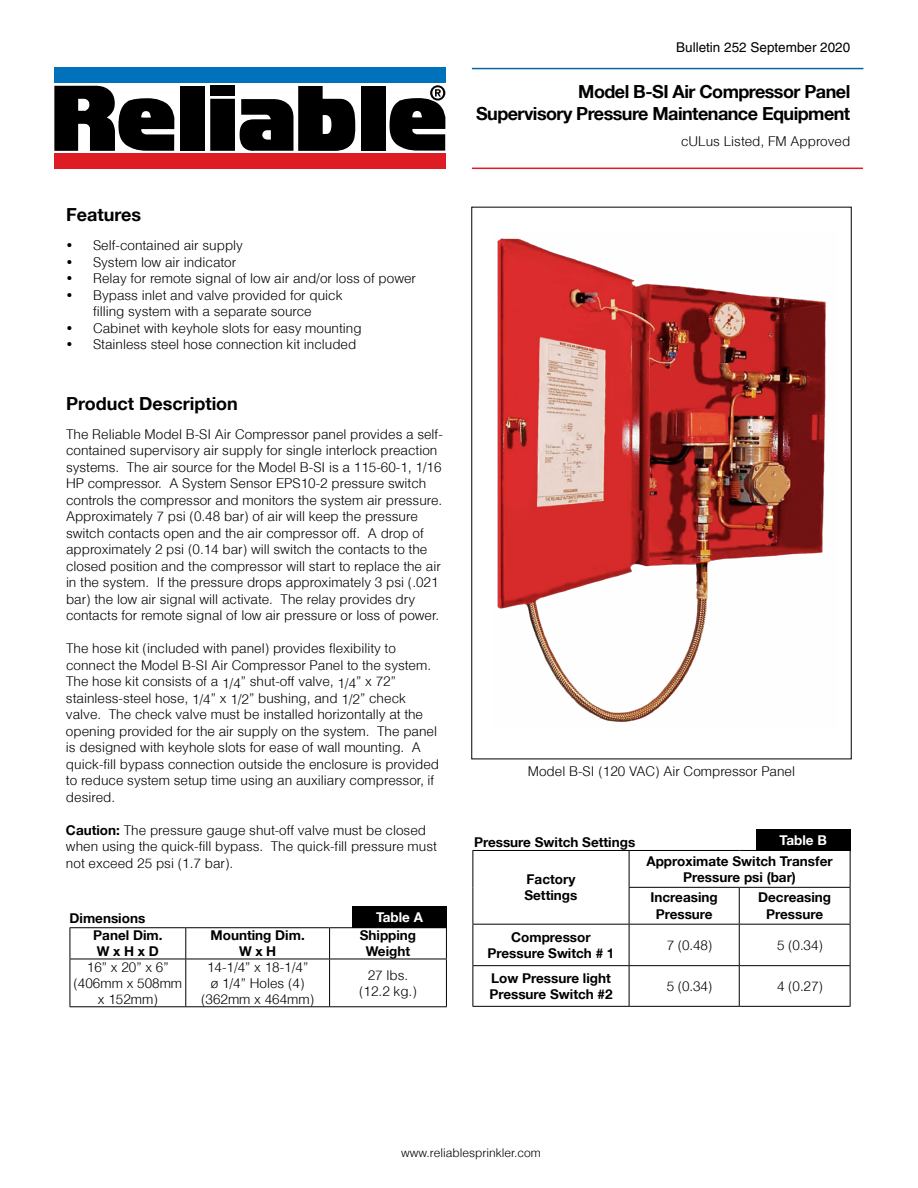
<style>
.page{position:relative;width:918px;height:1188px;background:#fff}
.page>*{position:absolute;margin:0;border:0;box-sizing:border-box;transform-origin:0 0}
.t1{font:700 18px/21.6px "Helvetica 75";letter-spacing:-.03em;color:#000;text-align:right}
.t2{font:700 18px "Helvetica 75";color:#000}
.t3{font:300 13.5px/16.5px "Helvetica";color:#000;text-align:center}
.t4{font:700 13.5px/16.2px "Helvetica 75";color:#000;text-align:center}
.t5{font:13.5px "Helvetica";color:#000}
.t6{font:700 13.5px "Helvetica 75";color:#fff}
.t7{font:300 12px "Helvetica";color:#000}
.s1{font-family:"Helvetica 75";font-weight:700}
</style>
<div class="page">
<hr style="left:472px;top:68px;width:391px;height:1px;background:#0467a0">
<hr style="left:472px;top:168px;width:391px;height:1px;background:#e11b24">
<svg style="left:55px;top:85px;width:119px;height:66px"></svg>
<div style="left:180px;top:86px;width:25px;height:65px;background:#000"></div>
<div style="left:210px;top:99px;width:25px;height:52px;background:#000"></div>
<div style="left:210px;top:86px;width:25px;height:10px;background:#000"></div>
<div style="left:361px;top:86px;width:24px;height:65px;background:#000"></div>
<svg style="left:239px;top:86px;width:117px;height:65px"></svg>
<svg style="left:389px;top:85px;width:56px;height:66px"></svg>
<div style="left:55px;top:154px;width:390px;height:15px;background:#de1c24"></div>
<div style="left:55px;top:68px;width:390px;height:15px;background:#0072bc"></div>
<img style="left:497px;top:238px;width:329px;height:484px">
<hr style="left:70px;top:927px;width:116px;height:1px;background:#000">
<hr style="left:70px;top:928px;width:1px;height:31px;background:#000">
<hr style="left:186px;top:927px;width:144px;height:1px;background:#000">
<hr style="left:185px;top:928px;width:1px;height:31px;background:#000">
<hr style="left:330px;top:927px;width:117px;height:1px;background:#000">
<hr style="left:329px;top:928px;width:1px;height:31px;background:#000">
<hr style="left:446px;top:928px;width:1px;height:31px;background:#000">
<hr style="left:70px;top:959px;width:116px;height:1px;background:#000">
<hr style="left:70px;top:959px;width:1px;height:47px;background:#000">
<hr style="left:186px;top:959px;width:144px;height:1px;background:#000">
<hr style="left:185px;top:959px;width:1px;height:47px;background:#000">
<hr style="left:330px;top:959px;width:117px;height:1px;background:#000">
<hr style="left:329px;top:959px;width:1px;height:47px;background:#000">
<hr style="left:446px;top:959px;width:1px;height:47px;background:#000">
<hr style="left:70px;top:1006px;width:116px;height:1px;background:#000">
<hr style="left:186px;top:1006px;width:144px;height:1px;background:#000">
<hr style="left:330px;top:1006px;width:117px;height:1px;background:#000">
<div style="left:352px;top:907px;width:95px;height:21px;background:#000"></div>
<hr style="left:472px;top:850px;width:157px;height:1px;background:#000">
<hr style="left:472px;top:851px;width:1px;height:36px;background:#000">
<hr style="left:629px;top:850px;width:110px;height:1px;background:#000">
<hr style="left:629px;top:851px;width:1px;height:36px;background:#000">
<hr style="left:739px;top:850px;width:111px;height:1px;background:#000">
<hr style="left:850px;top:851px;width:1px;height:36px;background:#000">
<hr style="left:472px;top:887px;width:1px;height:37px;background:#000">
<hr style="left:629px;top:887px;width:110px;height:1px;background:#000">
<hr style="left:629px;top:888px;width:1px;height:36px;background:#000">
<hr style="left:739px;top:887px;width:111px;height:1px;background:#000">
<hr style="left:739px;top:888px;width:1px;height:36px;background:#000">
<hr style="left:850px;top:888px;width:1px;height:36px;background:#000">
<hr style="left:472px;top:924px;width:157px;height:1px;background:#000">
<hr style="left:472px;top:925px;width:1px;height:40px;background:#000">
<hr style="left:629px;top:924px;width:110px;height:1px;background:#000">
<hr style="left:629px;top:925px;width:1px;height:40px;background:#000">
<hr style="left:739px;top:924px;width:111px;height:1px;background:#000">
<hr style="left:739px;top:925px;width:1px;height:40px;background:#000">
<hr style="left:850px;top:925px;width:1px;height:40px;background:#000">
<hr style="left:472px;top:965px;width:157px;height:1px;background:#000">
<hr style="left:472px;top:966px;width:1px;height:40px;background:#000">
<hr style="left:629px;top:965px;width:110px;height:1px;background:#000">
<hr style="left:629px;top:966px;width:1px;height:40px;background:#000">
<hr style="left:739px;top:965px;width:111px;height:1px;background:#000">
<hr style="left:739px;top:966px;width:1px;height:40px;background:#000">
<hr style="left:850px;top:966px;width:1px;height:40px;background:#000">
<hr style="left:472px;top:1006px;width:157px;height:1px;background:#000">
<hr style="left:629px;top:1006px;width:110px;height:1px;background:#000">
<hr style="left:739px;top:1006px;width:111px;height:1px;background:#000">
<div style="left:756px;top:830px;width:94px;height:21px;background:#000"></div>
<p class="t5" style="left:676px;top:39px;width:176px">Bulletin 252 September 2020</p>
<h1 class="t1" style="left:476px;top:80px;width:376px">Model B-SI Air Compressor Panel<br>Supervisory Pressure Maintenance Equipment</h1>
<h1 class="t2" style="left:66px;top:204px;width:77px">Features</h1>
<p class="t3" style="left:66px;top:237px;width:179px">• Self-contained air supply</p>
<p class="t3" style="left:66px;top:253px;width:172px">• System low air indicator</p>
<p class="t3" style="left:66px;top:270px;width:352px">• Relay for remote signal of low air and/or loss of power</p>
<p class="t3" style="left:66px;top:286px;width:278px">• Bypass inlet and valve provided for quick filling system with a separate source</p>
<p class="t3" style="left:66px;top:319px;width:297px">• Cabinet with keyhole slots for easy mounting</p>
<p class="t3" style="left:66px;top:336px;width:292px">• Stainless steel hose connection kit included</p>
<h1 class="t2" style="left:66px;top:393px;width:173px">Product Description</h1>
<p class="t3" style="left:66px;top:425px;width:378px;text-align:left">The Reliable Model B-SI Air Compressor panel provides a self&shy;contained supervisory air supply for single interlock preaction systems. The air source for the Model B-SI is a 115-60-1, 1/16<br>HP compressor. A System Sensor EPS10-2 pressure switch controls the compressor and monitors the system air pressure.<br>Approximately 7 psi (0.48 bar) of air will keep the pressure switch contacts open and the air compressor off. A drop of approximately 2 psi (0.14 bar) will switch the contacts to the closed position and the compressor will start to replace the air in the system. If the pressure drops approximately 3 psi (.021 bar) the low air signal will activate. The relay provides dry contacts for remote signal of low air pressure or loss of power.</p>
<p class="t3" style="left:66px;top:640px;width:375px;text-align:left">The hose kit (included with panel) provides flexibility to connect the Model B-SI Air Compressor Panel to the system.<br>The hose kit consists of a 1/4” shut-off valve, 1/4” x 72” stainless-steel hose, 1/4” x 1/2” bushing, and 1/2” check valve. The check valve must be installed horizontally at the opening provided for the air supply on the system. The panel is designed with keyhole slots for ease of wall mounting. A quick-fill bypass connection outside the enclosure is provided to reduce system setup time using an auxiliary compressor, if desired.</p>
<p class="t3" style="left:66px;top:821px;width:372px;text-align:left"><span class="s1">Caution:</span> The pressure gauge shut-off valve must be closed when using the quick-fill bypass. The quick-fill pressure must not exceed 25 psi (1.7 bar).</p>
<p class="t4" style="left:70px;top:910px;width:77px">Dimensions</p>
<p class="t6" style="left:376px;top:909px;width:48px">Table A</p>
<p class="t4" style="left:93px;top:927px;width:71px;text-align:left">Panel Dim.<br>W x H x D</p>
<p class="t4" style="left:211px;top:927px;width:96px">Mounting Dim.<br>W x H</p>
<p class="t4" style="left:360px;top:927px;width:58px">Shipping<br>Weight</p>
<p class="t3" style="left:73px;top:958px;width:110px">16” x 20” x 6” (406mm x 508mm x 152mm)</p>
<p class="t3" style="left:201px;top:958px;width:115px">14-1/4” x 18-1/4”<br>ø 1/4” Holes (4) (362mm x 464mm)</p>
<p class="t3" style="left:359px;top:967px;width:59px">27 lbs. (12.2 kg.)</p>
<p class="t3" style="left:681px;top:133px;width:171px">cULus Listed, FM Approved</p>
<p class="t3" style="left:528px;top:763px;width:269px">Model B-SI (120 VAC) Air Compressor Panel</p>
<p class="t4" style="left:474px;top:834px;width:163px">Pressure Switch Settings</p>
<p class="t6" style="left:780px;top:832px;width:49px">Table B</p>
<p class="t4" style="left:524px;top:871px;width:55px;text-align:left">Factory<br>Settings</p>
<p class="t4" style="left:647px;top:852px;width:188px">Approximate Switch Transfer<br>Pressure psi (bar)</p>
<p class="t4" style="left:651px;top:889px;width:69px">Increasing<br>Pressure</p>
<p class="t4" style="left:758px;top:889px;width:74px">Decreasing<br>Pressure</p>
<p class="t4" style="left:487px;top:928px;width:129px">Compressor<br>Pressure Switch # 1</p>
<p class="t3" style="left:667px;top:936px;width:47px">7 (0.48)</p>
<p class="t3" style="left:777px;top:936px;width:47px">5 (0.34)</p>
<p class="t4" style="left:489px;top:969px;width:125px;text-align:left">Low Pressure light<br>Pressure Switch #2</p>
<p class="t3" style="left:667px;top:978px;width:47px">5 (0.34)</p>
<p class="t3" style="left:777px;top:978px;width:47px">4 (0.27)</p>
<p class="t7" style="left:401px;top:1146px;width:141px">www.reliablesprinkler.com</p>
</div>
